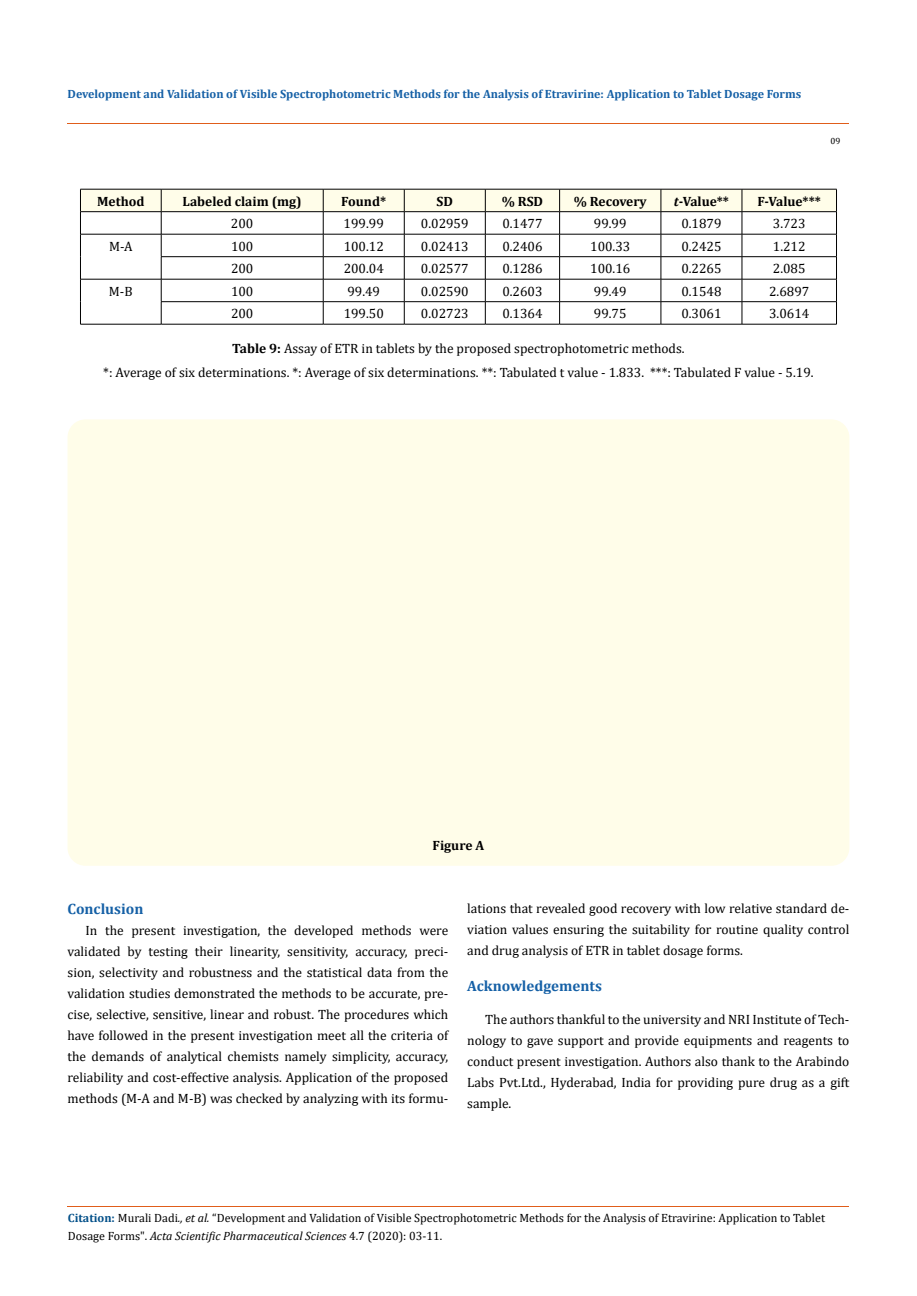
<style>
.page{position:relative;width:917px;height:1296px;background:#fff}
.page>*{position:absolute;margin:0;border:0;box-sizing:border-box;transform-origin:0 0}
.t1{font:700 15px "Cambria";color:#1560a6}
.t2{font:13.5px/21px "Cambria";color:#000;text-align:justify}
.t3{font:700 13.5px "Cambria";color:#000}
.t4{font:12px/18px "Cambria";color:#000}
.t5{font:700 12px "Cambria";color:#1560a6}
.t6{font:9px "Cambria";color:#000}
.s1{font-style:italic}
.s2{font-weight:700}
.s3{font-weight:700;color:#035089}
</style>
<div class="page">
<hr style="left:67px;top:123px;width:782px;height:1px;background:#e05d1a">
<svg style="left:80px;top:189px;width:757px;height:135px"></svg>
<hr style="left:80px;top:324px;width:81px;height:1px;background:#000">
<hr style="left:161px;top:324px;width:162px;height:1px;background:#000">
<hr style="left:323px;top:324px;width:81px;height:1px;background:#000">
<hr style="left:404px;top:324px;width:81px;height:1px;background:#000">
<hr style="left:485px;top:324px;width:74px;height:1px;background:#000">
<hr style="left:559px;top:324px;width:102px;height:1px;background:#000">
<hr style="left:661px;top:324px;width:81px;height:1px;background:#000">
<hr style="left:742px;top:324px;width:94px;height:1px;background:#000">
<div style="left:67px;top:419px;width:782px;height:447px;background:#fffde9;border-radius:18px"></div>
<hr style="left:67px;top:1207px;width:781px;height:1px;background:#e05d1a">
<p class="t5" style="left:68px;top:86px;width:735px">Development and Validation of Visible Spectrophotometric Methods for the Analysis of Etravirine: Application to Tablet Dosage Forms</p>
<p class="t6" style="left:830px;top:136px;width:11px">09</p>
<p class="t3" style="left:97px;top:192px;width:49px">Method</p>
<p class="t3" style="left:183px;top:192px;width:121px">Labeled claim (mg)</p>
<p class="t3" style="left:341px;top:192px;width:46px">Found*</p>
<p class="t3" style="left:436px;top:192px;width:18px">SD</p>
<p class="t3" style="left:501px;top:192px;width:43px">% RSD</p>
<p class="t3" style="left:573px;top:192px;width:74px">% Recovery</p>
<p class="t3" style="left:673px;top:192px;width:57px"><span class="s1">t</span>-Value**</p>
<p class="t3" style="left:757px;top:192px;width:65px">F-Value***</p>
<p class="t2" style="left:231px;top:213px;width:24px">200</p>
<p class="t2" style="left:343px;top:213px;width:42px">199.99</p>
<p class="t2" style="left:421px;top:213px;width:49px">0.02959</p>
<p class="t2" style="left:502px;top:213px;width:42px">0.1477</p>
<p class="t2" style="left:594px;top:213px;width:34px">99.99</p>
<p class="t2" style="left:681px;top:213px;width:42px">0.1879</p>
<p class="t2" style="left:772px;top:213px;width:34px">3.723</p>
<p class="t2" style="left:109px;top:236px;width:25px">M-A</p>
<p class="t2" style="left:231px;top:236px;width:24px">100</p>
<p class="t2" style="left:343px;top:236px;width:42px">100.12</p>
<p class="t2" style="left:421px;top:236px;width:49px">0.02413</p>
<p class="t2" style="left:502px;top:236px;width:42px">0.2406</p>
<p class="t2" style="left:590px;top:236px;width:42px">100.33</p>
<p class="t2" style="left:681px;top:236px;width:42px">0.2425</p>
<p class="t2" style="left:772px;top:236px;width:34px">1.212</p>
<p class="t2" style="left:231px;top:258px;width:24px">200</p>
<p class="t2" style="left:343px;top:258px;width:42px">200.04</p>
<p class="t2" style="left:421px;top:258px;width:49px">0.02577</p>
<p class="t2" style="left:502px;top:258px;width:42px">0.1286</p>
<p class="t2" style="left:590px;top:258px;width:42px">100.16</p>
<p class="t2" style="left:681px;top:258px;width:42px">0.2265</p>
<p class="t2" style="left:772px;top:258px;width:34px">2.085</p>
<p class="t2" style="left:109px;top:281px;width:25px">M-B</p>
<p class="t2" style="left:231px;top:281px;width:24px">100</p>
<p class="t2" style="left:347px;top:281px;width:34px">99.49</p>
<p class="t2" style="left:421px;top:281px;width:49px">0.02590</p>
<p class="t2" style="left:502px;top:281px;width:42px">0.2603</p>
<p class="t2" style="left:594px;top:281px;width:34px">99.49</p>
<p class="t2" style="left:681px;top:281px;width:42px">0.1548</p>
<p class="t2" style="left:769px;top:281px;width:42px">2.6897</p>
<p class="t2" style="left:231px;top:303px;width:24px">200</p>
<p class="t2" style="left:343px;top:303px;width:42px">199.50</p>
<p class="t2" style="left:421px;top:303px;width:49px">0.02723</p>
<p class="t2" style="left:502px;top:303px;width:42px">0.1364</p>
<p class="t2" style="left:594px;top:303px;width:34px">99.75</p>
<p class="t2" style="left:681px;top:303px;width:42px">0.3061</p>
<p class="t2" style="left:769px;top:303px;width:42px">3.0614</p>
<p class="t2" style="left:103px;top:336px;width:711px;line-height:24px;text-align:center"><span class="s2">Table 9:</span> Assay of ETR in tablets by the proposed spectrophotometric methods.<br>*: Average of six determinations. *: Average of six determinations. **: Tabulated t value - 1.833. ***: Tabulated F value - 5.19.</p>
<p class="t3" style="left:432px;top:836px;width:53px">Figure A</p>
<p class="t1" style="left:68px;top:899px;width:77px">Conclusion</p>
<p class="t2" style="left:68px;top:920px;width:382px;text-indent:18px">In the present investigation, the developed methods were validated by testing their linearity, sensitivity, accuracy, preci&shy;sion, selectivity and robustness and the statistical data from the validation studies demonstrated the methods to be accurate, pre&shy;cise, selective, sensitive, linear and robust. The procedures which have followed in the present investigation meet all the criteria of the demands of analytical chemists namely simplicity, accuracy, reliability and cost-effective analysis. Application of the proposed methods (M-A and M-B) was checked by analyzing with its formu-</p>
<p class="t2" style="left:467px;top:898px;width:384px">lations that revealed good recovery with low relative standard de&shy;viation values ensuring the suitability for routine quality control and drug analysis of ETR in tablet dosage forms.</p>
<p class="t1" style="left:467px;top:975px;width:136px">Acknowledgements</p>
<p class="t2" style="left:467px;top:1009px;width:384px;text-indent:18px">The authors thankful to the university and NRI Institute of Tech&shy;nology to gave support and provide equipments and reagents to conduct present investigation. Authors also thank to the Arabindo Labs Pvt.Ltd., Hyderabad, India for providing pure drug as a gift sample.</p>
<p class="t4" style="left:68px;top:1209px;width:758px"><span class="s3">Citation:</span> Murali Dadi<span class="s1">., et al.</span> “Development and Validation of Visible Spectrophotometric Methods for the Analysis of Etravirine: Application to Tablet<br>Dosage Forms". <span class="s1">Acta Scientific Pharmaceutical Sciences</span> 4.7 (2020): 03-11.</p>
</div>
